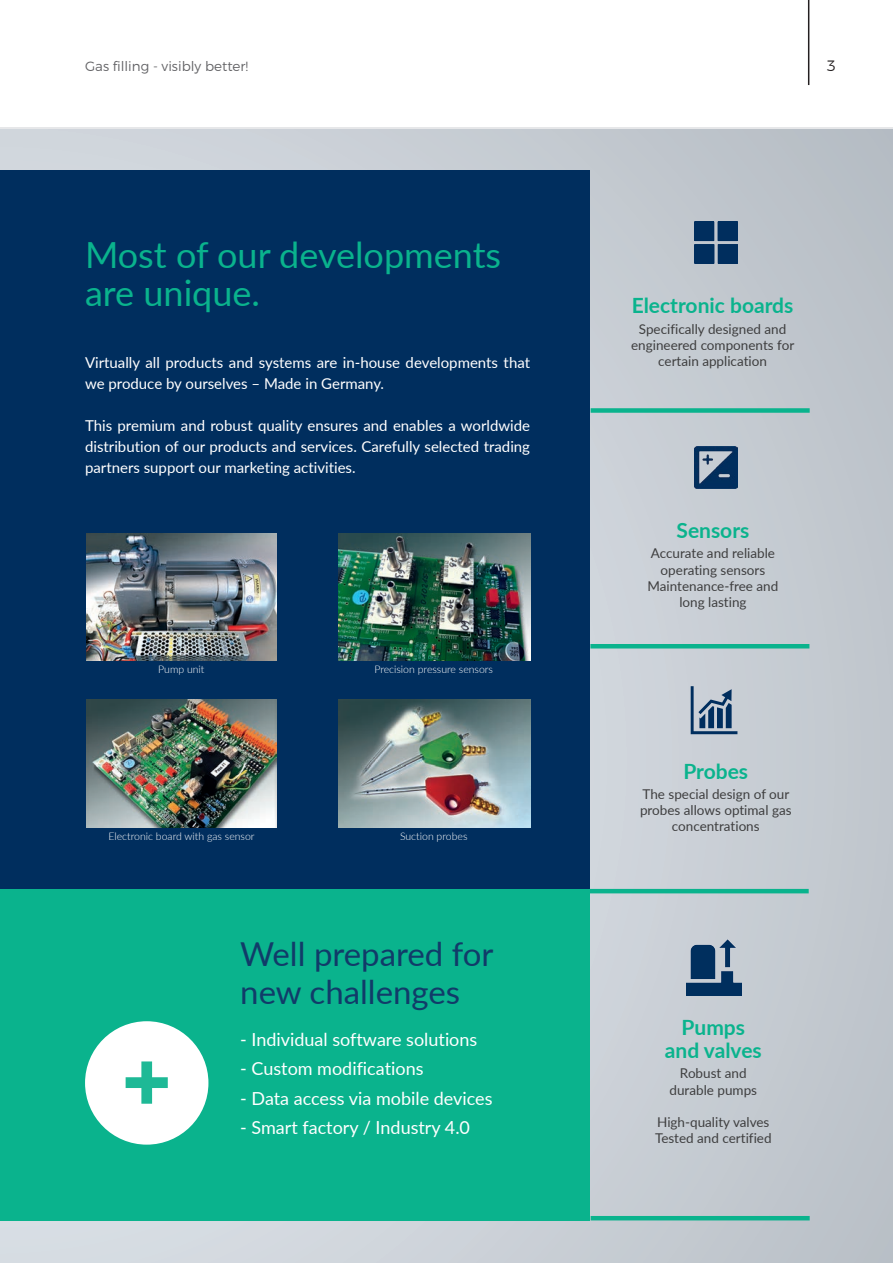
<style>
.page{position:relative;width:893px;height:1263px;background:#fff}
.page>*{position:absolute;margin:0;border:0;box-sizing:border-box;transform-origin:0 0}
.t1{font:700 94.5px "Montserrat";color:#1eb996}
.t2{font:36px/37.5px "Lato";color:#0ab38d}
.t3{font:33px/37.5px "Lato";color:#113b69}
.t4{font:700 21px/22.5px "Lato";color:#0ab38d;text-align:center}
.t5{font:18px "Lato";color:#fff}
.t6{font:15px/21px "Lato";color:#fff}
.t7{font:300 15px "Montserrat";color:#231f20}
.t8{font:13.5px/16.2px "Lato";color:#3e3e3f;text-align:center}
.t9{font:300 13.5px "Montserrat";color:#636366}
.t10{font:300 10.5px "Lato";color:#fff}
</style>
<div class="page">
<div style="left:0;top:129px;width:893px;height:1134px;background:linear-gradient(to right,#d6dce2,#c0c6cd)"></div>
<div style="left:0;top:170px;width:590px;height:719px;background:#002e5e"></div>
<img style="left:86px;top:533px;width:190px;height:128px">
<img style="left:339px;top:533px;width:191px;height:128px">
<img style="left:86px;top:700px;width:190px;height:127px">
<img style="left:339px;top:700px;width:191px;height:127px">
<div style="left:0;top:889px;width:590px;height:331px;background:#0ab38d"></div>
<hr style="left:590px;top:644px;width:219px;height:4px;background:#0ab38d">
<hr style="left:590px;top:889px;width:219px;height:4px;background:#0ab38d">
<hr style="left:591px;top:1216px;width:219px;height:4px;background:#0ab38d">
<img style="left:694px;top:446px;width:43px;height:43px">
<div style="left:591px;top:408px;width:219px;height:5px;background:#0ab38d"></div>
<img style="left:694px;top:221px;width:43px;height:43px">
<svg style="left:691px;top:686px;width:46px;height:48px;background:#7b90a7"></svg>
<div style="left:85px;top:1021px;width:123px;height:123px;background:#fff;border-radius:50%"></div>
<img style="left:686px;top:939px;width:56px;height:56px">
<hr style="left:808px;top:0;width:1px;height:85px;background:#231f20">
<p class="t9" style="left:85px;top:58px;width:165px">Gas filling - visibly better!</p>
<p class="t7" style="left:827px;top:56px;width:11px">3</p>
<h2 class="t2" style="left:85px;top:235px;width:418px">Most of our developments are unique.</h2>
<p class="t6" style="left:85px;top:352px;width:447px">Virtually all products and systems are in-house developments that we produce by ourselves – Made in Germany.</p>
<p class="t6" style="left:85px;top:415px;width:447px;text-align:justify">This premium and robust quality ensures and enables a worldwide distribution of our products and services. Carefully selected trading partners support our marketing activities.</p>
<p class="t10" style="left:158px;top:662px;width:48px">Pump unit</p>
<p class="t10" style="left:374px;top:662px;width:120px">Precision pressure sensors</p>
<p class="t10" style="left:108px;top:829px;width:148px">Electronic board with gas sensor</p>
<p class="t10" style="left:400px;top:829px;width:69px">Suction probes</p>
<h1 class="t1" style="left:123px;top:1021px;width:50px">+</h1>
<h3 class="t3" style="left:240px;top:934px;width:255px">Well prepared for new challenges</h3>
<p class="t5" style="left:240px;top:1026px;width:239px">- Individual software solutions</p>
<p class="t5" style="left:240px;top:1056px;width:185px">- Custom modifications</p>
<p class="t5" style="left:240px;top:1085px;width:254px">- Data access via mobile devices</p>
<p class="t5" style="left:240px;top:1115px;width:231px">- Smart factory / Industry 4.0</p>
<h3 class="t4" style="left:632px;top:293px;width:163px">Electronic boards</h3>
<p class="t8" style="left:631px;top:320px;width:165px">Specifically designed and engineered components for certain application</p>
<h3 class="t4" style="left:676px;top:518px;width:74px">Sensors</h3>
<p class="t8" style="left:648px;top:545px;width:132px">Accurate and reliable operating sensors<br>Maintenance-free and long lasting</p>
<h3 class="t4" style="left:683px;top:759px;width:66px">Probes</h3>
<p class="t8" style="left:640px;top:785px;width:153px">The special design of our probes allows optimal gas concentrations</p>
<h3 class="t4" style="left:665px;top:1015px;width:98px">Pumps and valves</h3>
<p class="t8" style="left:669px;top:1065px;width:89px">Robust and durable pumps</p>
<p class="t8" style="left:655px;top:1113px;width:118px;text-align:left">High-quality valves<br>Tested and certified</p>
</div>
